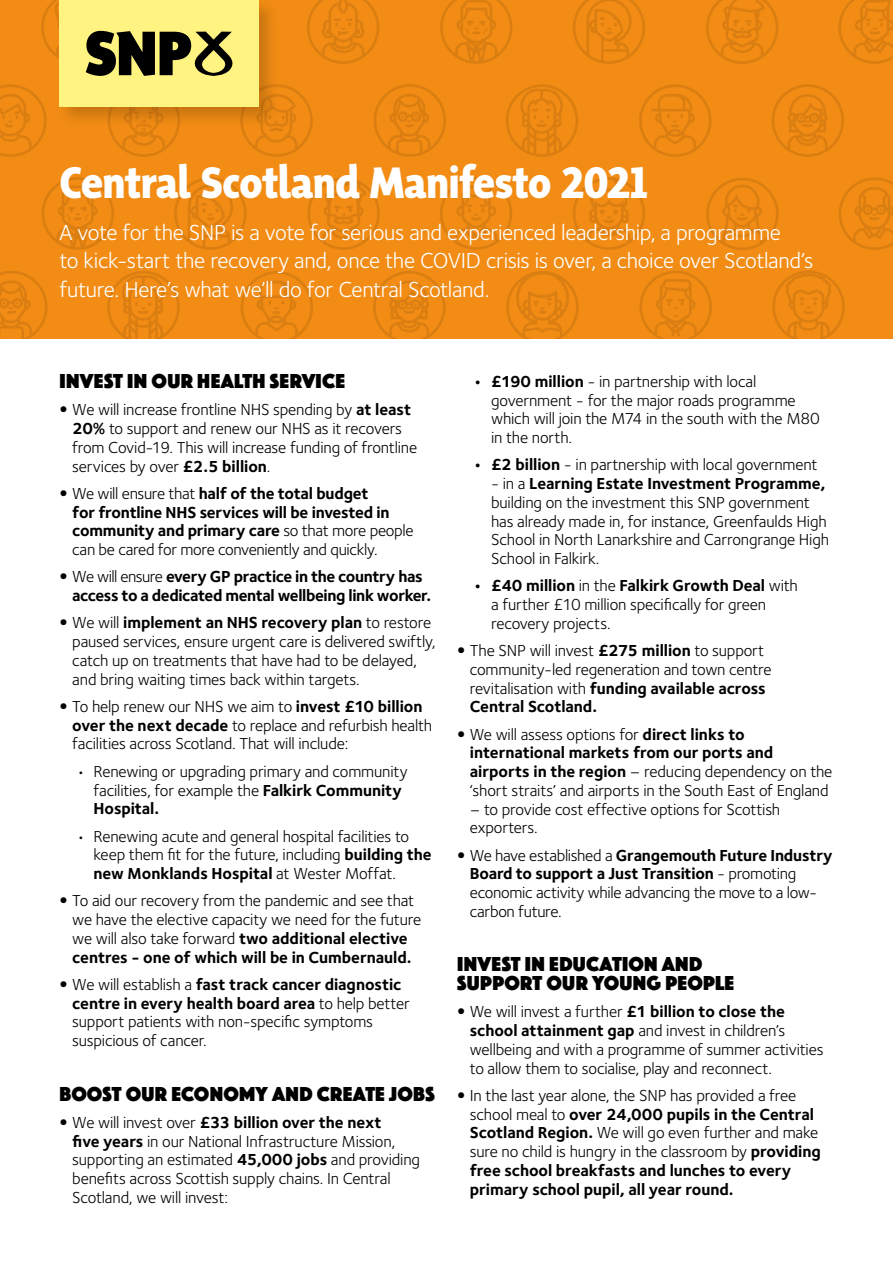
<style>
.page{position:relative;width:893px;height:1263px;background:#fff}
.page>*{position:absolute;margin:0;border:0;box-sizing:border-box;transform-origin:0 0}
.t1{font:800 45px "Sensibility";letter-spacing:-.01em;color:#fff}
.t2{font:22.5px/28.5px "Foundry Sterling";letter-spacing:-.015em;color:#fff}
.t3{font:21px/18.8px "Phosphate Solid";letter-spacing:.01em;color:#000}
.t4{font:16.5px/18.8px "Foundry Sterling";letter-spacing:-.01em;color:#000}
.t5{font:700 16.5px/18.8px "Foundry Sterling";letter-spacing:-.015em;color:#000}
.s1{font-family:"Avenir"}
.s2{font-weight:700}
.s3{font-family:"Avenir";font-weight:400}
.s4{font-weight:400}
</style>
<div class="page">
<img style="left:0;top:0;width:893px;height:338px">
<div style="left:56px;top:0;width:224px;height:128px;background:#000;opacity:.17"></div>
<div style="left:60px;top:0;width:199px;height:107px;background:#fff482"></div>
<svg style="left:86px;top:31px;width:146px;height:45px"></svg>
<h1 class="t1" style="left:60px;top:157px;width:590px">Central Scotland Manifesto 2021</h1>
<h2 class="t2" style="left:60px;top:218px;width:755px">A vote for the SNP is a vote for serious and experienced leadership, a programme<br>to kick-start the recovery and, once the COVID crisis is over, a choice over Scotland’s future. Here’s what we’ll do for Central Scotland.</h2>
<p class="t3" style="left:60px;top:371px;width:287px">INVEST IN OUR HEALTH SERVICE</p>
<p class="t4" style="left:72px;top:400px;width:346px;text-indent:-13px"><span class="s1">•</span> We will increase frontline NHS spending by <span class="s2">at least 20%</span> to support and renew our NHS as it recovers from Covid-19. This will increase funding of frontline services by over <span class="s2">£2.5 billion</span>.</p>
<p class="t5" style="left:72px;top:484px;width:343px;text-indent:-13px"><span class="s3">•</span> <span class="s4">We will ensure that</span> half of the total budget<br>for frontline NHS services will be invested in community and primary care <span class="s4">so that more people can be cared for more conveniently and quickly.</span></p>
<p class="t5" style="left:72px;top:567px;width:360px;text-indent:-13px"><span class="s3">•</span> <span class="s4">We will ensure</span> every GP practice in the country has access to a dedicated mental wellbeing link worker.</p>
<p class="t4" style="left:72px;top:613px;width:365px;text-indent:-13px"><span class="s1">•</span> We will <span class="s2">implement an NHS recovery plan</span> to restore paused services, ensure urgent care is delivered swiftly, catch up on treatments that have had to be delayed, and bring waiting times back within targets.</p>
<p class="t4" style="left:72px;top:697px;width:361px;text-indent:-13px"><span class="s1">•</span> To help renew our NHS we aim to <span class="s2">invest £10 billion over the next decade</span> to replace and refurbish health facilities across Scotland. That will include:</p>
<p class="t4" style="left:94px;top:762px;width:316px;text-indent:-17px">• Renewing or upgrading primary and community facilities, for example the <span class="s2">Falkirk Community<br>Hospital.</span></p>
<p class="t4" style="left:94px;top:826px;width:340px;text-indent:-17px">• Renewing acute and general hospital facilities to keep them fit for the future, including <span class="s2">building the new Monklands Hospital</span> at Wester Moffat.</p>
<p class="t4" style="left:72px;top:891px;width:350px;text-indent:-13px"><span class="s1">•</span> To aid our recovery from the pandemic and see that we have the elective capacity we need for the future we will also take forward <span class="s2">two additional elective centres - one of which will be in Cumbernauld.</span></p>
<p class="t4" style="left:72px;top:975px;width:339px;text-indent:-13px"><span class="s1">•</span> We will establish a <span class="s2">fast track cancer diagnostic centre in every health board area</span> to help better support patients with non-specific symptoms suspicious of cancer.</p>
<p class="t3" style="left:60px;top:1083px;width:377px">BOOST OUR ECONOMY AND CREATE JOBS</p>
<p class="t4" style="left:72px;top:1113px;width:349px;text-indent:-13px"><span class="s1">•</span> We will invest over <span class="s2">£33 billion over the next<br>five years</span> in our National Infrastructure Mission, supporting an estimated <span class="s2">45,000 jobs</span> and providing benefits across Scottish supply chains. In Central Scotland, we will invest:</p>
<p class="t4" style="left:491px;top:372px;width:330px;text-indent:-17px"><span class="s2">• £190 million</span> - in partnership with local government - for the major roads programme which will join the M74 in the south with the M80 in the north.</p>
<p class="t4" style="left:474px;top:455px;width:345px"><span class="s2">• £2 billion</span> - in partnership with local government</p>
<p class="t4" style="left:491px;top:474px;width:339px">- in a <span class="s2">Learning Estate Investment Programme, </span>building on the investment this SNP government has already made in, for instance, Greenfaulds High School in North Lanarkshire and Carrongrange High School in Falkirk.</p>
<p class="t4" style="left:491px;top:576px;width:308px;text-indent:-17px"><span class="s2">• £40 million</span> in the <span class="s2">Falkirk Growth Deal</span> with a further £10 million specifically for green recovery projects.</p>
<p class="t4" style="left:470px;top:641px;width:303px;text-indent:-13px"><span class="s1">•</span> The SNP will invest <span class="s2">£275 million</span> to support community-led regeneration and town centre revitalisation with <span class="s2">funding available across Central Scotland.</span></p>
<p class="t4" style="left:470px;top:724px;width:364px;text-indent:-13px"><span class="s1">•</span> We will assess options for <span class="s2">direct links to international markets from our ports and airports in the region</span> – reducing dependency on the ‘short straits’ and airports in the South East of England</p>
<p class="t4" style="left:470px;top:799px;width:312px">– to provide cost effective options for Scottish exporters.</p>
<p class="t4" style="left:470px;top:845px;width:364px;text-indent:-13px"><span class="s1">•</span> We have established a <span class="s2">Grangemouth Future Industry Board to support a Just Transition</span> - promoting economic activity while advancing the move to a low&shy;carbon future.</p>
<p class="t3" style="left:457px;top:954px;width:279px">INVEST IN EDUCATION AND<br>SUPPORT OUR YOUNG PEOPLE</p>
<p class="t4" style="left:470px;top:1002px;width:355px;text-indent:-13px"><span class="s1">•</span> We will invest a further <span class="s2">£1 billion to close the school attainment gap</span> and invest in children’s wellbeing and with a programme of summer activities to allow them to socialise, play and reconnect.</p>
<p class="t5" style="left:470px;top:1086px;width:352px;text-indent:-13px"><span class="s3">•</span> <span class="s4">In the last year alone, the SNP has provided a free school meal to</span> over 24,000 pupils in the Central Scotland Region. <span class="s4">We will go even further and make sure no child is hungry in the classroom by</span> providing free school breakfasts and lunches to every primary school pupil, all year round.</p>
</div>
